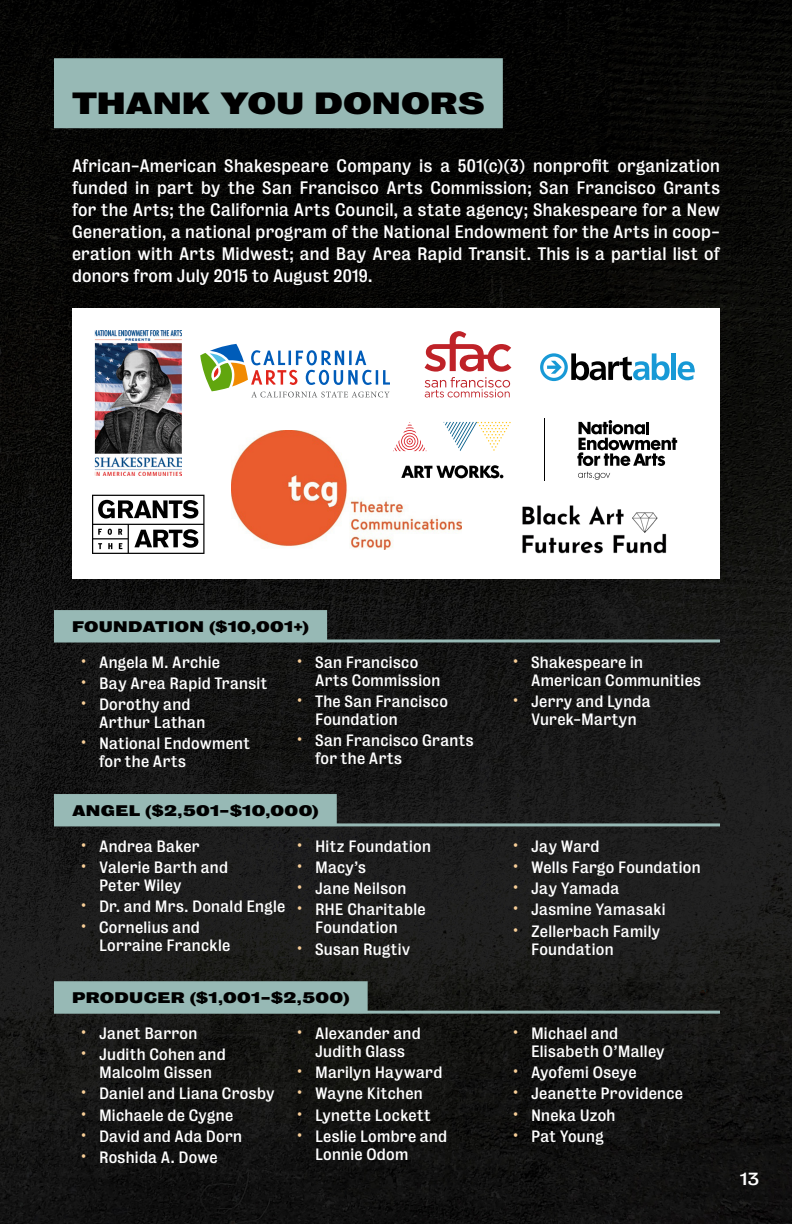
<style>
.page{position:relative;width:792px;height:1224px;background:#fff}
.page>*{position:absolute;margin:0;border:0;box-sizing:border-box;transform-origin:0 0}
.Headings{font:900 28px "Bureau Grot Wide";color:#000}
.t1{font:16.4px/22px "Bureau Grot";letter-spacing:.015em;color:#fff;text-align:justify}
.Pull_Quotes{font:16px "Bureau Grot Wide";color:#fff}
.t2{font:15px/18px "Bureau Grot";letter-spacing:.02em;color:#fff}
.Donor_List_Headings{font:900 14px "Bureau Grot Wide";letter-spacing:.02em;color:#000}
.s1{font-family:"Bureau Grot Condensed";font-weight:500;font-size:17.6px;color:#fad099}
</style>
<div class="page">
<img style="left:0;top:0;width:792px;height:1224px">
<div style="left:54px;top:58px;width:449px;height:70px;background:#97b9b5"></div>
<hr style="left:54px;top:639px;width:666px;height:3px;background:#97b9b5">
<div style="left:54px;top:610px;width:273px;height:32px;background:#97b9b5"></div>
<hr style="left:54px;top:823px;width:666px;height:3px;background:#97b9b5">
<div style="left:54px;top:794px;width:283px;height:32px;background:#97b9b5"></div>
<hr style="left:54px;top:1011px;width:666px;height:3px;background:#97b9b5">
<div style="left:54px;top:981px;width:314px;height:32px;background:#97b9b5"></div>
<div style="left:54px;top:290px;width:689px;height:311px;background:#000;opacity:.13"></div>
<div style="left:72px;top:308px;width:648px;height:270px;background:#fff"></div>
<img style="left:231px;top:430px;width:230px;height:119px">
<hr style="left:544px;top:418px;width:1px;height:63px;background:#000">
<svg style="left:577px;top:420px;width:100px;height:46px"></svg>
<svg style="left:578px;top:472px;width:32px;height:8px"></svg>
<svg style="left:401px;top:465px;width:102px;height:13px"></svg>
<svg style="left:443px;top:422px;width:68px;height:29px"></svg>
<svg style="left:393px;top:422px;width:34px;height:29px"></svg>
<img style="left:94px;top:330px;width:88px;height:146px">
<svg style="left:92px;top:495px;width:113px;height:59px"></svg>
<div style="left:671px;top:353px;width:5px;height:27px;background:#1799d6"></div>
<svg style="left:678px;top:361px;width:17px;height:19px"></svg>
<svg style="left:540px;top:353px;width:130px;height:28px"></svg>
<svg style="left:200px;top:344px;width:190px;height:53px"></svg>
<svg style="left:425px;top:331px;width:86px;height:67px"></svg>
<img style="left:522px;top:505px;width:145px;height:49px">
<p class="Headings" style="left:72px;top:86px;width:414px">THANK YOU DONORS</p>
<p class="t1" style="left:72px;top:155px;width:650px">African-American Shakespeare Company is a 501(c)(3) nonprofit organization funded in part by the San Francisco Arts Commission; San Francisco Grants for the Arts; the California Arts Council, a state agency; Shakespeare for a New Generation, a national program of the National Endowment for the Arts in coop&shy;eration with Arts Midwest; and Bay Area Rapid Transit. This is a partial list of donors from July 2015 to August 2019.</p>
<p class="Donor_List_Headings" style="left:72px;top:618px;width:239px">FOUNDATION ($10,001+)</p>
<p class="t2" style="left:81px;top:653px;width:140px"><span class="s1">·</span> Angela M. Archie</p>
<p class="t2" style="left:81px;top:674px;width:188px"><span class="s1">·</span> Bay Area Rapid Transit</p>
<p class="t2" style="left:99px;top:695px;width:108px;text-indent:-18px"><span class="s1">·</span> Dorothy and<br>Arthur Lathan</p>
<p class="t2" style="left:99px;top:735px;width:153px;text-indent:-18px"><span class="s1">·</span> National Endowment for the Arts</p>
<p class="t2" style="left:315px;top:653px;width:127px;text-indent:-18px"><span class="s1">·</span> San Francisco<br>Arts Commission</p>
<p class="t2" style="left:315px;top:692px;width:134px;text-indent:-18px"><span class="s1">·</span> The San Francisco<br>Foundation</p>
<p class="t2" style="left:315px;top:731px;width:160px;text-indent:-18px"><span class="s1">·</span> San Francisco Grants for the Arts</p>
<p class="Donor_List_Headings" style="left:72px;top:802px;width:248px">ANGEL ($2,501–$10,000)</p>
<p class="t2" style="left:81px;top:837px;width:120px"><span class="s1">·</span> Andrea Baker</p>
<p class="t2" style="left:99px;top:858px;width:131px;text-indent:-18px"><span class="s1">·</span> Valerie Barth and<br>Peter Wiley</p>
<p class="t2" style="left:81px;top:897px;width:206px"><span class="s1">·</span> Dr. and Mrs. Donald Engle</p>
<p class="t2" style="left:99px;top:919px;width:133px;text-indent:-18px"><span class="s1">·</span> Cornelius and<br>Lorraine Franckle</p>
<p class="t2" style="left:297px;top:837px;width:135px"><span class="s1">·</span> Hitz Foundation</p>
<p class="t2" style="left:297px;top:858px;width:71px"><span class="s1">·</span> Macy’s</p>
<p class="t2" style="left:297px;top:879px;width:111px"><span class="s1">·</span> Jane Neilson</p>
<p class="t2" style="left:315px;top:901px;width:112px;text-indent:-18px"><span class="s1">·</span> RHE Charitable<br>Foundation</p>
<p class="t2" style="left:297px;top:940px;width:115px"><span class="s1">·</span> Susan Rugtiv</p>
<p class="Donor_List_Headings" style="left:72px;top:989px;width:279px">PRODUCER ($1,001–$2,500)</p>
<p class="t2" style="left:81px;top:1024px;width:118px"><span class="s1">·</span> Janet Barron</p>
<p class="t2" style="left:81px;top:1045px;width:146px;text-align:center"><span class="s1">·</span> Judith Cohen and<br>Malcolm Gissen</p>
<p class="t2" style="left:81px;top:1085px;width:195px"><span class="s1">·</span> Daniel and Liana Crosby</p>
<p class="t2" style="left:81px;top:1106px;width:154px"><span class="s1">·</span> Michaele de Cygne</p>
<p class="t2" style="left:81px;top:1127px;width:163px"><span class="s1">·</span> David and Ada Dorn</p>
<p class="t2" style="left:81px;top:1148px;width:138px"><span class="s1">·</span> Roshida A. Dowe</p>
<p class="t2" style="left:297px;top:1024px;width:125px;text-align:center"><span class="s1">·</span> Alexander and<br>Judith Glass</p>
<p class="t2" style="left:297px;top:1063px;width:147px"><span class="s1">·</span> Marilyn Hayward</p>
<p class="t2" style="left:297px;top:1085px;width:127px"><span class="s1">·</span> Wayne Kitchen</p>
<p class="t2" style="left:297px;top:1106px;width:135px"><span class="s1">·</span> Lynette Lockett</p>
<p class="t2" style="left:315px;top:1127px;width:134px;text-indent:-18px"><span class="s1">·</span> Leslie Lombre and<br>Lonnie Odom</p>
<p class="t2" style="left:531px;top:653px;width:172px;text-indent:-18px"><span class="s1">·</span> Shakespeare in<br>American Communities</p>
<p class="t2" style="left:513px;top:692px;width:139px;text-align:center"><span class="s1">·</span> Jerry and Lynda<br>Vurek-Martyn</p>
<p class="t2" style="left:513px;top:837px;width:88px"><span class="s1">·</span> Jay Ward</p>
<p class="t2" style="left:513px;top:858px;width:189px"><span class="s1">·</span> Wells Fargo Foundation</p>
<p class="t2" style="left:513px;top:879px;width:108px"><span class="s1">·</span> Jay Yamada</p>
<p class="t2" style="left:513px;top:901px;width:154px"><span class="s1">·</span> Jasmine Yamasaki</p>
<p class="t2" style="left:531px;top:922px;width:131px;text-indent:-18px"><span class="s1">·</span> Zellerbach Family<br>Foundation</p>
<p class="t2" style="left:531px;top:1024px;width:135px;text-indent:-18px"><span class="s1">·</span> Michael and<br>Elisabeth O’Malley</p>
<p class="t2" style="left:513px;top:1063px;width:125px"><span class="s1">·</span> Ayofemi Oseye</p>
<p class="t2" style="left:513px;top:1085px;width:172px"><span class="s1">·</span> Jeanette Providence</p>
<p class="t2" style="left:513px;top:1106px;width:104px"><span class="s1">·</span> Nneka Uzoh</p>
<p class="t2" style="left:513px;top:1127px;width:92px"><span class="s1">·</span> Pat Young</p>
<p class="Pull_Quotes" style="left:740px;top:1169px;width:21px">13</p>
</div>
